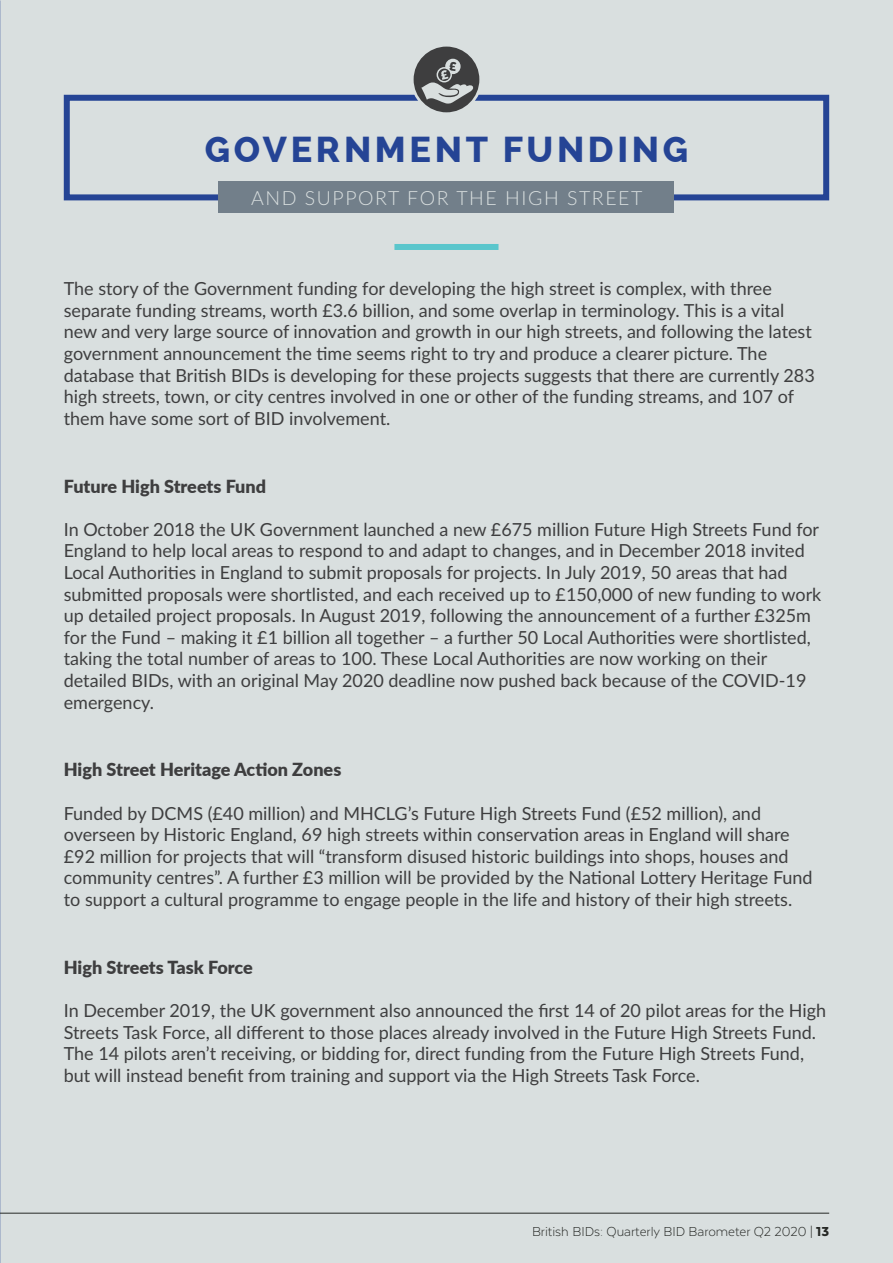
<style>
.page{position:relative;width:893px;height:1263px;background:#d9dfdf}
.page>*{position:absolute;margin:0;border:0;box-sizing:border-box;transform-origin:0 0}
.Header_-_Align_Cente{font:800 36px "Raleway";letter-spacing:.1em;color:#254495}
.Subhead_-_Align_Cent{font:300 19.5px "Lato";letter-spacing:.08em;color:#d9dfdf}
.t1{font:18px/21.6px "Lato";color:#3e3e3f}
.t2{font:900 18px "Lato";color:#3e3e3f}
.t3{font:300 15px "Texta";color:#262825}
.s1{font-weight:900}
</style>
<div class="page">
<div style="left:64px;top:95px;width:765px;height:105px;border:6px solid #254495"></div>
<div style="left:394px;top:244px;width:104px;height:6px;background:#5ac6cc"></div>
<svg style="left:412px;top:45px;width:69px;height:69px"></svg>
<div style="left:411px;top:44px;width:71px;height:71px;border:3px solid #d9dfdf;border-radius:50%"></div>
<div style="left:445px;top:59px;width:16px;height:15px;border:2px solid #d9dfdf;border-radius:50%"></div>
<svg style="left:421px;top:62px;width:54px;height:42px"></svg>
<hr style="left:0;top:1213px;width:829px;height:1px;background:#262825">
<div style="left:219px;top:182px;width:455px;height:31px;background:#727f8a"></div>
<p class="Header_-_Align_Cente" style="left:205px;top:128px;width:485px">GOVERNMENT FUNDING</p>
<p class="Subhead_-_Align_Cent" style="left:251px;top:185px;width:393px">AND SUPPORT FOR THE HIGH STREET</p>
<p class="t1" style="left:64px;top:277px;width:753px">The story of the Government funding for developing the high street is complex, with three separate funding streams, worth £3.6 billion, and some overlap in terminology. This is a vital new and very large source of innovation and growth in our high streets, and following the latest government announcement the time seems right to try and produce a clearer picture. The database that British BIDs is developing for these projects suggests that there are currently 283 high streets, town, or city centres involved in one or other of the funding streams, and 107 of them have some sort of BID involvement.</p>
<p class="t2" style="left:64px;top:472px;width:204px">Future High Streets Fund</p>
<p class="t1" style="left:64px;top:518px;width:759px">In October 2018 the UK Government launched a new £675 million Future High Streets Fund for England to help local areas to respond to and adapt to changes, and in December 2018 invited Local Authorities in England to submit proposals for projects. In July 2019, 50 areas that had submitted proposals were shortlisted, and each received up to £150,000 of new funding to work up detailed project proposals. In August 2019, following the announcement of a further £325m for the Fund – making it £1 billion all together – a further 50 Local Authorities were shortlisted, taking the total number of areas to 100. These Local Authorities are now working on their detailed BIDs, with an original May 2020 deadline now pushed back because of the COVID-19 emergency.</p>
<p class="t2" style="left:64px;top:756px;width:279px">High Street Heritage Action Zones</p>
<p class="t1" style="left:64px;top:801px;width:750px">Funded by DCMS (£40 million) and MHCLG’s Future High Streets Fund (£52 million), and overseen by Historic England, 69 high streets within conservation areas in England will share £92 million for projects that will “transform disused historic buildings into shops, houses and community centres”. A further £3 million will be provided by the National Lottery Heritage Fund to support a cultural programme to engage people in the life and history of their high streets.</p>
<p class="t2" style="left:64px;top:953px;width:191px">High Streets Task Force</p>
<p class="t1" style="left:64px;top:999px;width:764px">In December 2019, the UK government also announced the first 14 of 20 pilot areas for the High Streets Task Force, all different to those places already involved in the Future High Streets Fund.<br>The 14 pilots aren’t receiving, or bidding for, direct funding from the Future High Streets Fund, but will instead benefit from training and support via the High Streets Task Force.</p>
<p class="t3" style="left:532px;top:1223px;width:299px">British BIDs: Quarterly BID Barometer Q2 2020 | <span class="s1">13</span></p>
</div>
